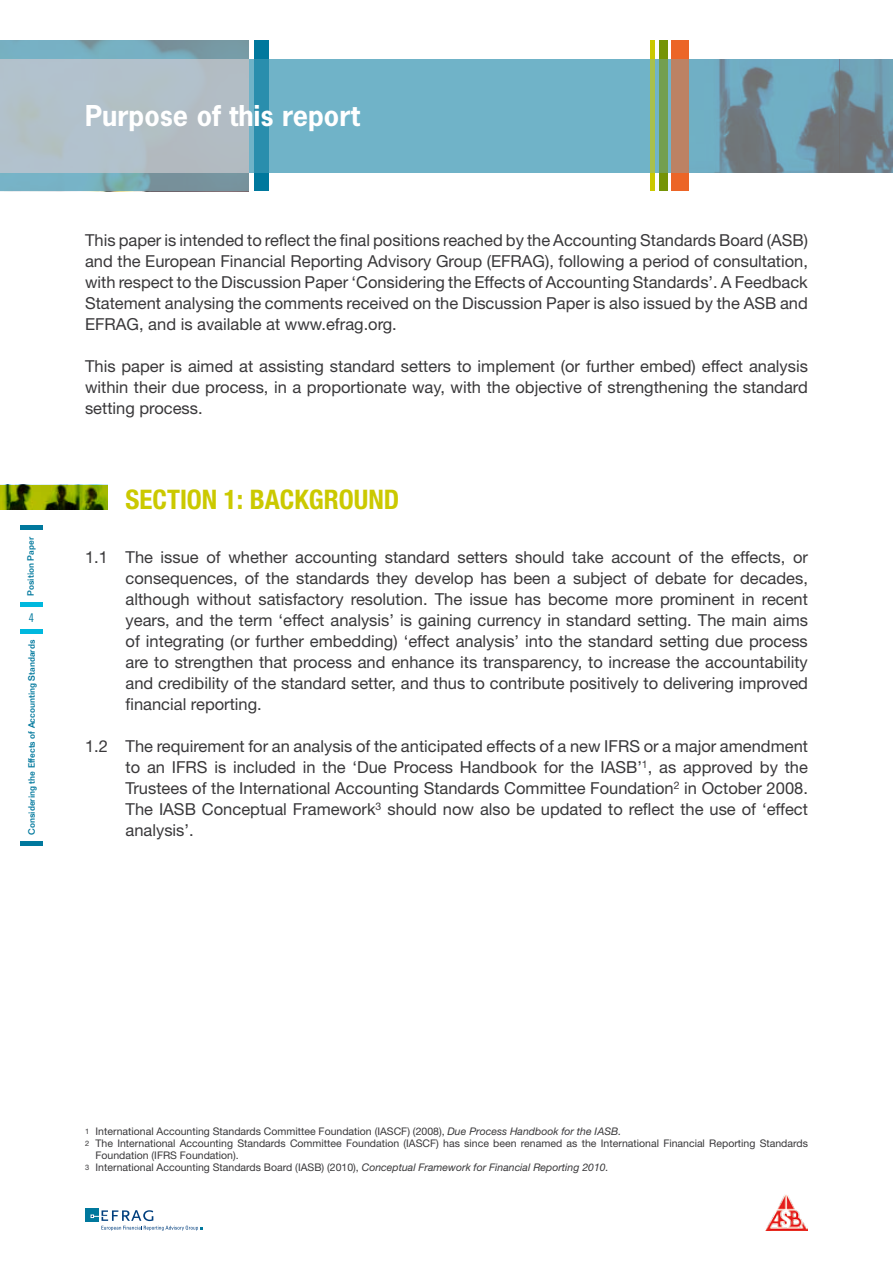
<style>
.page{position:relative;width:893px;height:1263px;background:#fff}
.page>*{position:absolute;margin:0;border:0;box-sizing:border-box;transform-origin:0 0}
.t1{font:700 27px "News Gothic Std";color:#fff}
.t2{font:700 condensed 27px "Helvetica Neue LT Std";color:#cbc900}
.t3{font:16.5px/21px "Helvetica Neue LT Std";color:#39383a;text-align:justify}
.t4{font:12px "Trade Gothic LT Std Cn 18";color:#00789d}
.t5{font:10.5px "Helvetica Neue LT Std";color:#39383a}
.t6{font:500 9px "Folio Std";color:#00789d}
.s1{font-size:7.5px}
.s2{font-style:italic}
</style>
<div class="page">
<svg style="left:0;top:40px;width:249px;height:151px"></svg>
<svg style="left:0;top:59px;width:893px;height:114px;fill:#70b3c8"></svg>
<svg style="left:651px;top:40px;width:4px;height:151px"></svg>
<svg style="left:659px;top:40px;width:9px;height:151px"></svg>
<svg style="left:672px;top:40px;width:17px;height:151px;fill:#bc8264"></svg>
<svg style="left:254px;top:40px;width:15px;height:151px;fill:#2a8ead"></svg>
<div style="left:85px;top:1208px;width:14px;height:13px;background:#00789d"></div>
<svg style="left:91px;top:1210px;width:112px;height:20px"></svg>
<hr style="left:20px;top:629px;width:23px;height:4px;background:#00b8de">
<div style="left:20px;top:602px;width:23px;height:5px;background:#00b8de"></div>
<hr style="left:20px;top:525px;width:23px;height:4px;background:#00789d">
<div style="left:20px;top:841px;width:23px;height:5px;background:#00789d"></div>
<img style="left:766px;top:1194px;width:41px;height:36px">
<img style="left:0;top:485px;width:108px;height:24px">
<p class="t6" style="left:25px;top:596px;width:60px;rotate:-90deg">Position Paper</p>
<p class="t4" style="left:29px;top:611px;width:7px">4</p>
<p class="t6" style="left:26px;top:835px;width:196px;rotate:-90deg">Considering the Effects of Accounting Standards</p>
<h1 class="t1" style="left:85px;top:98px;width:277px">Purpose of this report</h1>
<p class="t3" style="left:85px;top:229px;width:724px">This paper is intended to reflect the final positions reached by the Accounting Standards Board (ASB) and the European Financial Reporting Advisory Group (EFRAG), following a period of consultation, with respect to the Discussion Paper ‘Considering the Effects of Accounting Standards’. A Feedback Statement analysing the comments received on the Discussion Paper is also issued by the ASB and EFRAG, and is available at www.efrag.org.</p>
<p class="t3" style="left:85px;top:355px;width:724px">This paper is aimed at assisting standard setters to implement (or further embed) effect analysis within their due process, in a proportionate way, with the objective of strengthening the standard setting process.</p>
<h1 class="t2" style="left:126px;top:483px;width:275px">SECTION 1: BACKGROUND</h1>
<p class="t3" style="left:126px;top:546px;width:684px;text-indent:-41px">1.1 The issue of whether accounting standard setters should take account of the effects, or consequences, of the standards they develop has been a subject of debate for decades, although without satisfactory resolution. The issue has become more prominent in recent years, and the term ‘effect analysis’ is gaining currency in standard setting. The main aims of integrating (or further embedding) ‘effect analysis’ into the standard setting due process are to strengthen that process and enhance its transparency, to increase the accountability and credibility of the standard setter, and thus to contribute positively to delivering improved financial reporting.</p>
<p class="t3" style="left:126px;top:735px;width:684px;text-indent:-40px">1.2 The requirement for an analysis of the anticipated effects of a new IFRS or a major amendment to an IFRS is included in the ‘Due Process Handbook for the IASB’<sup>1</sup>, as approved by the Trustees of the International Accounting Standards Committee Foundation<sup>2</sup> in October 2008.<br>The IASB Conceptual Framework<sup>3</sup> should now also be updated to reflect the use of ‘effect analysis’.</p>
<p class="t5" style="left:85px;top:1125px;width:538px"><span class="s1">1</span> International Accounting Standards Committee Foundation (IASCF) (2008), <span class="s2">Due Process Handbook for the IASB.</span></p>
<p class="t5" style="left:85px;top:1137px;width:724px"><span class="s1">2</span> The International Accounting Standards Committee Foundation (IASCF) has since been renamed as the International Financial Reporting Standards</p>
<p class="t5" style="left:96px;top:1149px;width:145px">Foundation (IFRS Foundation).</p>
<p class="t5" style="left:85px;top:1161px;width:525px"><span class="s1">3</span> International Accounting Standards Board (IASB) (2010), <span class="s2">Conceptual Framework for Financial Reporting 2010.</span></p>
</div>
